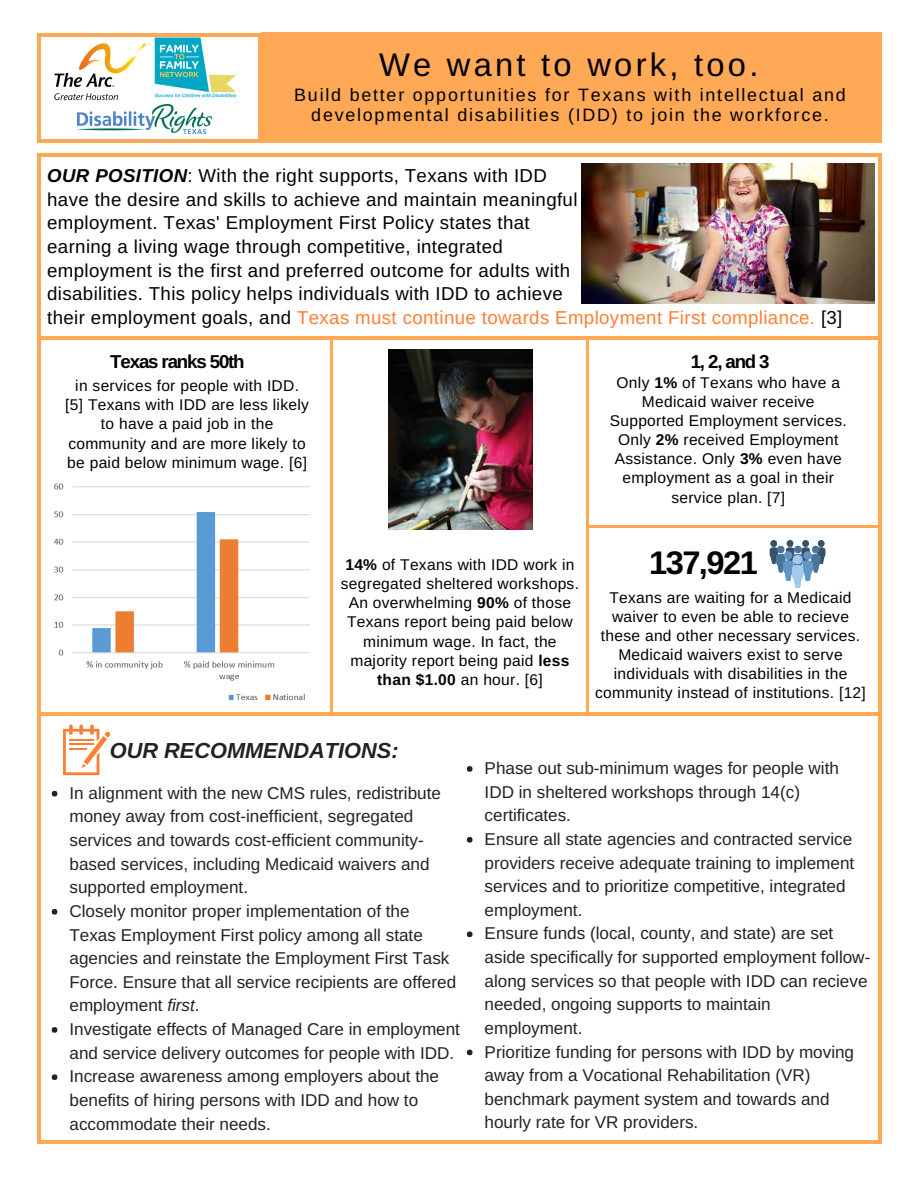
<style>
.page{position:relative;width:918px;height:1188px;background:#fff}
.page>*{position:absolute;margin:0;border:0;box-sizing:border-box;transform-origin:0 0}
.t1{font:32.7px "Arimo";letter-spacing:.1em;color:#000}
.t2{font:700 32.7px "Arimo";letter-spacing:-.05em;color:#000}
.t3{font:italic 700 21.75px "Arimo";color:#222}
.t4{font:18.75px/23.7px "Arimo";letter-spacing:.02em;color:#000}
.t5{font:700 18.75px "Arimo";letter-spacing:-.06em;color:#000}
.t6{font:17.85px/20.2px "Arimo";letter-spacing:.1em;color:#000;text-align:center}
.t7{font:17.1px/23.7px "Arimo";color:#222}
.t8{font:15.6px/19.2px "Arimo";letter-spacing:.02em;color:#000;text-align:center}
.s1{font-weight:700;font-style:italic}
.s2{color:#ff7e36}
.s3{font-weight:700}
.s4{font-style:italic}
</style>
<div class="page">
<hr style="left:37px;top:716px;width:4px;height:425px;background:#ffa856">
<svg style="left:37px;top:1141px;width:4px;height:3px"></svg>
<hr style="left:878px;top:716px;width:4px;height:425px;background:#ffa856">
<hr style="left:41px;top:1140px;width:838px;height:4px;background:#ffa856">
<hr style="left:41px;top:712px;width:838px;height:4px;background:#ffa856">
<svg style="left:879px;top:712px;width:3px;height:4px"></svg>
<hr style="left:37px;top:340px;width:4px;height:372px;background:#ffa856">
<svg style="left:37px;top:712px;width:4px;height:4px"></svg>
<hr style="left:878px;top:340px;width:4px;height:372px;background:#ffa856">
<svg style="left:879px;top:336px;width:3px;height:4px"></svg>
<hr style="left:37px;top:156px;width:4px;height:180px;background:#ffa856">
<svg style="left:37px;top:336px;width:4px;height:4px"></svg>
<hr style="left:878px;top:156px;width:4px;height:180px;background:#ffa856">
<hr style="left:41px;top:336px;width:838px;height:4px;background:#ffa856">
<svg style="left:37px;top:153px;width:4px;height:3px"></svg>
<hr style="left:41px;top:153px;width:838px;height:4px;background:#ffa856">
<div style="left:261px;top:33px;width:621px;height:110px;background:#ffa856"></div>
<img style="left:42px;top:36px;width:117px;height:65px">
<img style="left:154px;top:37px;width:83px;height:61px">
<img style="left:78px;top:105px;width:134px;height:29px">
<hr style="left:37px;top:36px;width:4px;height:103px;background:#ffa856">
<svg style="left:37px;top:139px;width:4px;height:4px"></svg>
<hr style="left:258px;top:36px;width:4px;height:103px;background:#ffa856">
<hr style="left:41px;top:139px;width:218px;height:4px;background:#ffa856">
<svg style="left:37px;top:33px;width:4px;height:3px"></svg>
<hr style="left:41px;top:33px;width:218px;height:3px;background:#ffa856">
<img style="left:582px;top:163px;width:292px;height:141px">
<svg style="left:52px;top:791px;width:5px;height:5px"></svg>
<svg style="left:52px;top:909px;width:5px;height:6px"></svg>
<svg style="left:52px;top:1027px;width:5px;height:6px"></svg>
<svg style="left:52px;top:1074px;width:5px;height:6px"></svg>
<svg style="left:467px;top:766px;width:5px;height:6px"></svg>
<svg style="left:467px;top:837px;width:5px;height:6px"></svg>
<svg style="left:467px;top:932px;width:5px;height:5px"></svg>
<svg style="left:467px;top:1050px;width:5px;height:5px"></svg>
<svg style="left:63px;top:724px;width:47px;height:51px"></svg>
<img style="left:53px;top:483px;width:256px;height:218px">
<img style="left:388px;top:350px;width:144px;height:180px">
<svg style="left:770px;top:540px;width:55px;height:48px"></svg>
<div style="left:793px;top:555px;width:9px;height:9px;background:#a5cae9;border-radius:50%"></div>
<hr style="left:330px;top:340px;width:3px;height:17px;background:#ffa856">
<hr style="left:330px;top:697px;width:3px;height:17px;background:#ffa856">
<hr style="left:330px;top:356px;width:3px;height:113px;background:#ffa856">
<hr style="left:330px;top:468px;width:3px;height:113px;background:#ffa856">
<hr style="left:330px;top:581px;width:3px;height:112px;background:#ffa856">
<svg style="left:330px;top:693px;width:3px;height:4px"></svg>
<hr style="left:586px;top:340px;width:3px;height:17px;background:#ffa856">
<hr style="left:586px;top:697px;width:3px;height:17px;background:#ffa856">
<hr style="left:586px;top:356px;width:3px;height:113px;background:#ffa856">
<hr style="left:586px;top:468px;width:3px;height:113px;background:#ffa856">
<hr style="left:586px;top:581px;width:3px;height:112px;background:#ffa856">
<svg style="left:586px;top:693px;width:3px;height:4px"></svg>
<hr style="left:587px;top:525px;width:16px;height:3px;background:#ffa856">
<hr style="left:865px;top:525px;width:16px;height:3px;background:#ffa856">
<hr style="left:602px;top:525px;width:113px;height:3px;background:#ffa856">
<hr style="left:715px;top:525px;width:112px;height:3px;background:#ffa856">
<hr style="left:827px;top:525px;width:39px;height:3px;background:#ffa856">
<h1 class="t1" style="left:379px;top:46px;width:381px">We want to work, too.</h1>
<p class="t6" style="left:294px;top:85px;width:553px">Build better opportunities for Texans with intellectual and developmental disabilities (IDD) to join the workforce.</p>
<p class="t4" style="left:47px;top:164px;width:797px"><span class="s1">OUR POSITION</span>: With the right supports, Texans with IDD<br>have the desire and skills to achieve and maintain meaningful<br>employment. Texas' Employment First Policy states that<br>earning a living wage through competitive, integrated<br>employment is the first and preferred outcome for adults with<br>disabilities. This policy helps individuals with IDD to achieve<br>their employment goals, and <span class="s2">Texas must continue towards Employment First compliance.</span> [3]</p>
<p class="t5" style="left:110px;top:351px;width:136px">Texas ranks 50th</p>
<p class="t8" style="left:65px;top:376px;width:245px">in services for people with IDD. [5] Texans with IDD are less likely to have a paid job in the community and are more likely to be paid below minimum wage. [6]</p>
<p class="t8" style="left:341px;top:555px;width:240px"><span class="s3">14%</span> of Texans with IDD work in segregated sheltered workshops.<br>An overwhelming <span class="s3">90%</span> of those<br>Texans report being paid below minimum wage. In fact, the majority report being paid <span class="s3">less than $1.00</span> an hour. [6]</p>
<p class="t3" style="left:110px;top:739px;width:290px">OUR RECOMMENDATIONS:</p>
<p class="t5" style="left:691px;top:351px;width:80px">1, 2, and 3</p>
<p class="t8" style="left:610px;top:373px;width:238px">Only <span class="s3">1%</span> of Texans who have a<br>Medicaid waiver receive<br>Supported Employment services.<br>Only <span class="s3">2%</span> received Employment<br>Assistance. Only <span class="s3">3%</span> even have employment as a goal in their service plan. [7]</p>
<h1 class="t2" style="left:649px;top:545px;width:110px">137,921</h1>
<p class="t8" style="left:595px;top:588px;width:272px">Texans are waiting for a Medicaid waiver to even be able to recieve these and other necessary services.<br>Medicaid waivers exist to serve individuals with disabilities in the community instead of institutions. [12]</p>
<p class="t7" style="left:70px;top:781px;width:392px">In alignment with the new CMS rules, redistribute money away from cost-inefficient, segregated services and towards cost-efficient community&shy;based services, including Medicaid waivers and supported employment.<br>Closely monitor proper implementation of the Texas Employment First policy among all state agencies and reinstate the Employment First Task Force. Ensure that all service recipients are offered employment <span class="s4">first</span>.<br>Investigate effects of Managed Care in employment and service delivery outcomes for people with IDD.<br>Increase awareness among employers about the benefits of hiring persons with IDD and how to accommodate their needs.</p>
<p class="t7" style="left:485px;top:756px;width:387px">Phase out sub-minimum wages for people with IDD in sheltered workshops through 14(c) certificates.<br>Ensure all state agencies and contracted service providers receive adequate training to implement services and to prioritize competitive, integrated employment.<br>Ensure funds (local, county, and state) are set aside specifically for supported employment follow&shy;along services so that people with IDD can recieve needed, ongoing supports to maintain employment.<br>Prioritize funding for persons with IDD by moving away from a Vocational Rehabilitation (VR) benchmark payment system and towards and hourly rate for VR providers.</p>
</div>
